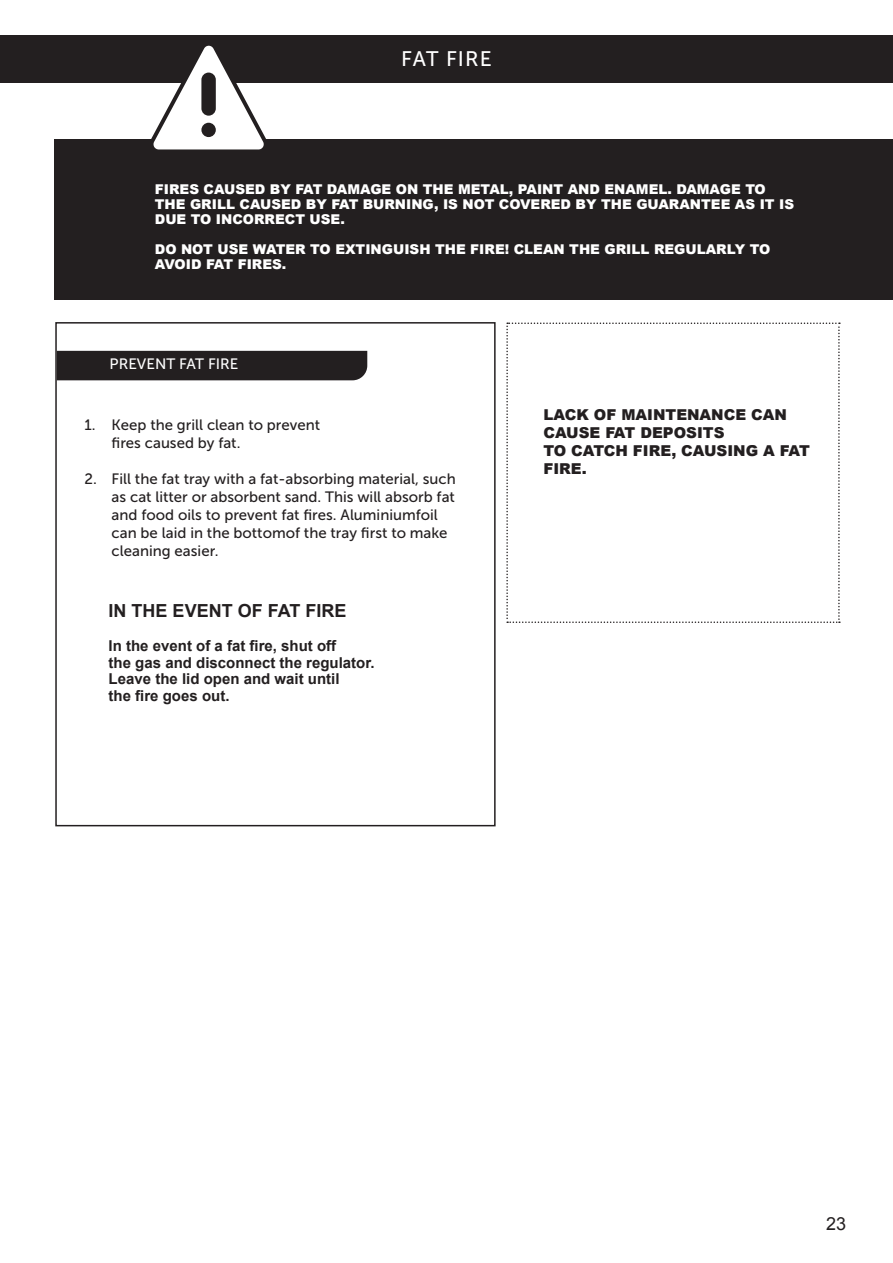
<style>
.page{position:relative;width:893px;height:1263px;background:#fff}
.page>*{position:absolute;margin:0;border:0;box-sizing:border-box;transform-origin:0 0}
.t1{font:21px "Museo Sans 500";letter-spacing:.05em;color:#fff}
.t2{font:700 18px "Arial";color:#231f20}
.t3{font:18px "Arial";color:#231f20}
.t4{font:15px/18px "Museo Sans 500";color:#231f20}
.t5{font:700 15px/16.5px "Arial";color:#231f20}
.t6{font:900 15px/18px "Arial";color:#231f20}
.t7{font:15px "Museo Sans 500";color:#fff}
.t8{font:900 13.5px/15px "Arial";color:#fff}
</style>
<div class="page">
<div style="left:0;top:35px;width:893px;height:47px;background:#231f20"></div>
<div style="left:55px;top:322px;width:441px;height:504px;border:2px solid #231f20"></div>
<div style="left:54px;top:139px;width:839px;height:161px;background:#231f20"></div>
<svg style="left:146px;top:45px;width:125px;height:105px"></svg>
<div style="left:57px;top:351px;width:310px;height:29px;background:#231f20"></div>
<svg style="left:506px;top:322px;width:334px;height:301px"></svg>
<p class="t1" style="left:401px;top:47px;width:92px">FAT FIRE</p>
<p class="t8" style="left:155px;top:181px;width:641px">FIRES CAUSED BY FAT DAMAGE ON THE METAL, PAINT AND ENAMEL. DAMAGE TO<br>THE GRILL CAUSED BY FAT BURNING, IS NOT COVERED BY THE GUARANTEE AS IT IS<br>DUE TO INCORRECT USE.</p>
<p class="t8" style="left:155px;top:241px;width:617px">DO NOT USE WATER TO EXTINGUISH THE FIRE! CLEAN THE GRILL REGULARLY TO<br>AVOID FAT FIRES.</p>
<p class="t7" style="left:110px;top:356px;width:130px">PREVENT FAT FIRE</p>
<p class="t4" style="left:112px;top:416px;width:210px;text-indent:-27px">1. Keep the grill clean to prevent fires caused by fat.</p>
<p class="t4" style="left:112px;top:470px;width:346px;text-indent:-27px">2. Fill the fat tray with a fat-absorbing material, such as cat litter or absorbent sand. This will absorb fat and food oils to prevent fat fires. Aluminiumfoil can be laid in the bottomof the tray first to make cleaning easier.</p>
<p class="t2" style="left:109px;top:598px;width:239px">IN THE EVENT OF FAT FIRE</p>
<p class="t5" style="left:109px;top:638px;width:267px">In the event of a fat fire, shut off<br>the gas and disconnect the regulator.<br>Leave the lid open and wait until<br>the fire goes out.</p>
<p class="t6" style="left:543px;top:405px;width:268px">LACK OF MAINTENANCE CAN<br>CAUSE FAT DEPOSITS<br>TO CATCH FIRE, CAUSING A FAT<br>FIRE.</p>
<p class="t3" style="left:826px;top:1212px;width:22px">23</p>
</div>
